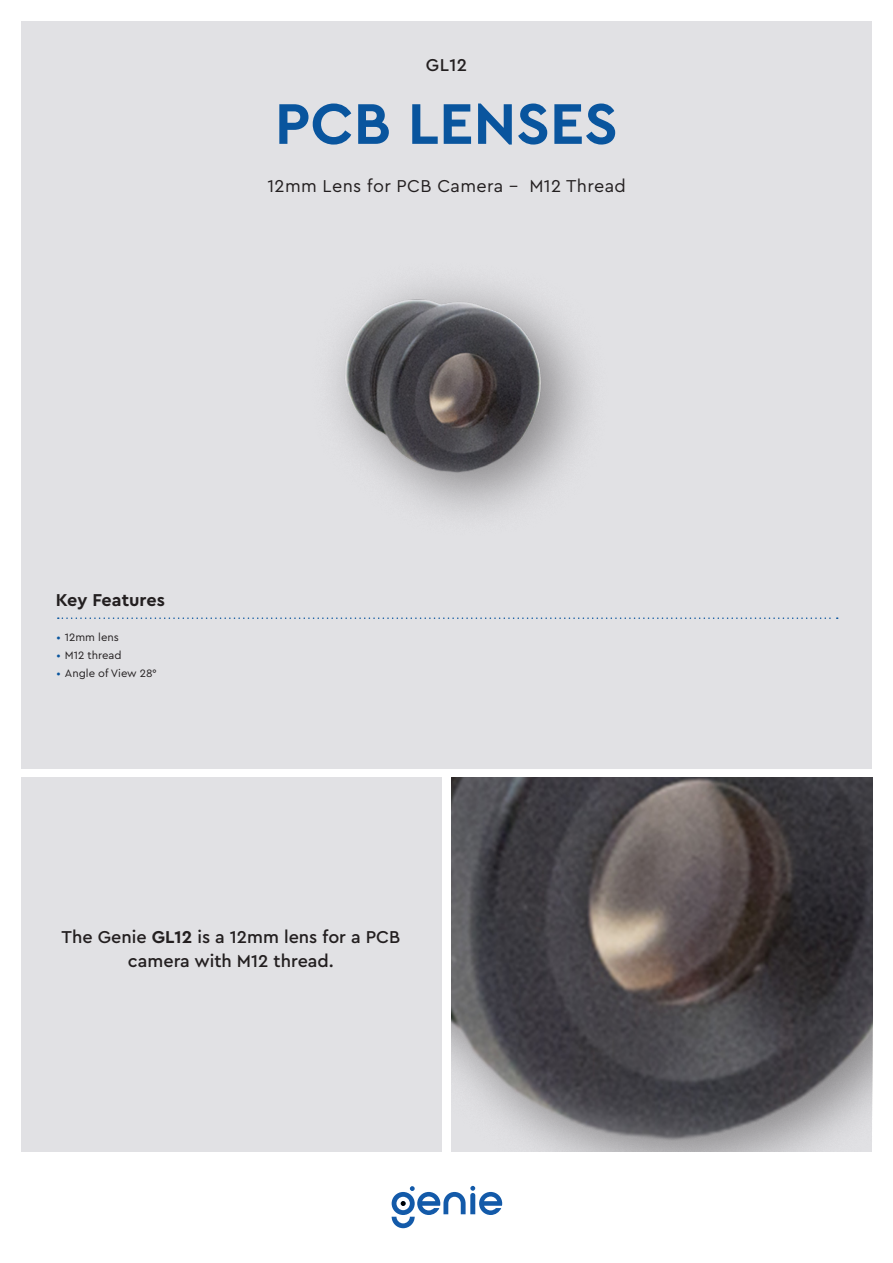
<style>
.page{position:relative;width:893px;height:1263px;background:#fff}
.page>*{position:absolute;margin:0;border:0;box-sizing:border-box;transform-origin:0 0}
.t1{font:700 60px "Cera Pro";color:#09559e}
.t2{font:500 18px/24px "Cera Pro";color:#231f20;text-align:center}
.t3{font:18px "Cera Pro";letter-spacing:.02em;color:#231f20}
.t4{font:700 18px "Cera Pro";color:#231f20}
.t5{font:11.25px "Cera Pro";color:#231f20}
.s1{color:#09559e}
.s2{font-weight:700}
</style>
<div class="page">
<div style="left:21px;top:21px;width:851px;height:748px;background:#e1e1e4"></div>
<div style="left:21px;top:777px;width:421px;height:374px;background:#e1e1e4"></div>
<svg style="left:392px;top:1186px;width:110px;height:42px"></svg>
<img style="left:335px;top:282px;width:251px;height:231px">
<img style="left:451px;top:778px;width:421px;height:373px">
<svg style="left:58px;top:617px;width:780px;height:2px"></svg>
<p class="t2" style="left:426px;top:53px;width:43px">GL12</p>
<p class="t1" style="left:275px;top:84px;width:344px">PCB LENSES</p>
<p class="t3" style="left:267px;top:174px;width:360px">12mm Lens for PCB Camera - M12 Thread</p>
<p class="t4" style="left:56px;top:588px;width:111px">Key Features</p>
<p class="t5" style="left:56px;top:630px;width:64px"><span class="s1">•</span> 12mm lens</p>
<p class="t5" style="left:56px;top:648px;width:67px"><span class="s1">•</span> M12 thread</p>
<p class="t5" style="left:56px;top:666px;width:102px"><span class="s1">•</span> Angle of View 28°</p>
<p class="t2" style="left:62px;top:924px;width:340px">The Genie <span class="s2">GL12</span> is a 12mm lens for a PCB camera with M12 thread.</p>
</div>
